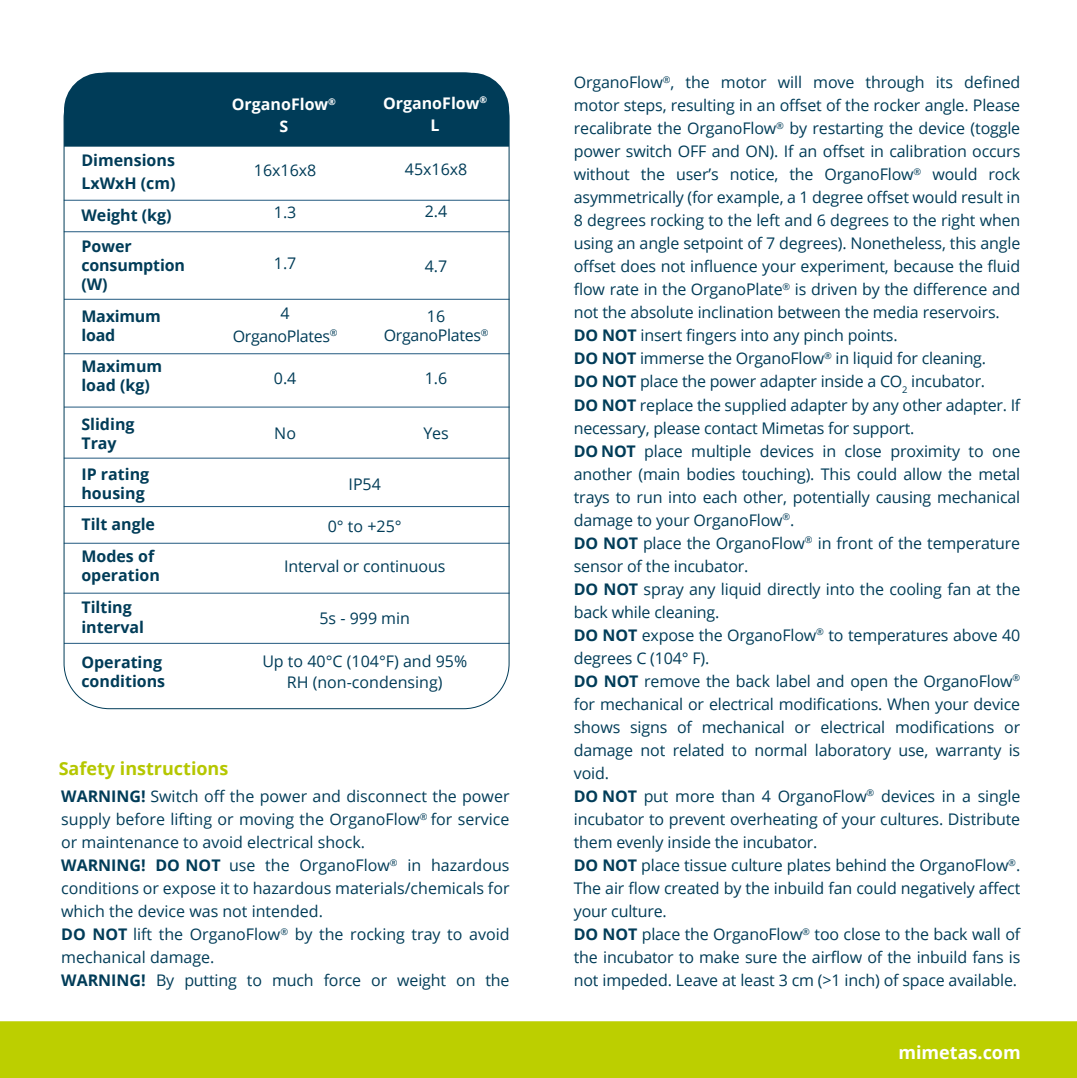
<style>
.page{position:relative;width:1077px;height:1078px;background:#fff}
.page>*{position:absolute;margin:0;border:0;box-sizing:border-box;transform-origin:0 0}
.t1{font:700 18px "Open Sans";color:#b5c700}
.t2{font:700 18px "Open Sans";color:#fff}
.t3{font:16px/23px "Open Sans";letter-spacing:-.01em;color:#003c58;text-align:center}
.t4{font:700 16px/19.2px "Open Sans";color:#003c58}
.t5{font:700 16px/22.2px "Open Sans";color:#fff;text-align:center}
.s1{font-weight:700}
</style>
<div class="page">
<hr style="left:64px;top:457px;width:446px;height:1px;background:#22597f">
<hr style="left:64px;top:506px;width:446px;height:1px;background:#22597f">
<hr style="left:64px;top:406px;width:446px;height:1px;background:#22597f">
<hr style="left:64px;top:643px;width:446px;height:1px;background:#22597f">
<hr style="left:64px;top:353px;width:446px;height:1px;background:#22597f">
<hr style="left:64px;top:592px;width:445px;height:1px;background:#22597f">
<hr style="left:64px;top:299px;width:446px;height:1px;background:#22597f">
<hr style="left:64px;top:542px;width:446px;height:1px;background:#22597f">
<hr style="left:64px;top:231px;width:446px;height:1px;background:#22597f">
<hr style="left:64px;top:200px;width:446px;height:1px;background:#22597f">
<div style="left:0;top:1021px;width:1077px;height:56px;background:#bccf00"></div>
<div style="left:64px;top:73px;width:445px;height:74px;background:#003c58"></div>
<div style="left:77px;top:95px;width:119px;height:44px;background:#003c58"></div>
<p class="t4" style="left:81px;top:148px;width:96px;line-height:23.2px">Dimensions<br>LxWxH (cm)</p>
<p class="t4" style="left:81px;top:199px;width:92px;line-height:31.2px">Weight (kg)<br>Power</p>
<p class="t4" style="left:81px;top:255px;width:105px">consumption (W)</p>
<p class="t4" style="left:81px;top:305px;width:81px">Maximum load</p>
<p class="t4" style="left:81px;top:356px;width:82px">Maximum load (kg)</p>
<p class="t4" style="left:81px;top:413px;width:55px">Sliding<br>Tray</p>
<p class="t4" style="left:81px;top:464px;width:69px">IP rating housing</p>
<p class="t4" style="left:81px;top:508px;width:75px;line-height:31.2px">Tilt angle<br>Modes of</p>
<p class="t4" style="left:81px;top:558px;width:80px;line-height:32px">operation<br>Tilting</p>
<p class="t4" style="left:81px;top:617px;width:64px">interval</p>
<p class="t4" style="left:81px;top:652px;width:85px">Operating conditions</p>
<p class="t5" style="left:232px;top:93px;width:106px">OrganoFlow<sup>®<br></sup>S</p>
<p class="t5" style="left:383px;top:91px;width:106px">OrganoFlow<sup>®<br></sup>L</p>
<p class="t3" style="left:254px;top:158px;width:64px">16x16x8</p>
<p class="t3" style="left:274px;top:201px;width:24px">1.3</p>
<p class="t3" style="left:274px;top:251px;width:24px">1.7</p>
<p class="t3" style="left:233px;top:302px;width:106px;line-height:22.4px">4<br>OrganoPlates<sup>®</sup></p>
<p class="t3" style="left:274px;top:366px;width:24px">0.4</p>
<p class="t3" style="left:405px;top:157px;width:64px">45x16x8</p>
<p class="t3" style="left:425px;top:199px;width:24px">2.4</p>
<p class="t3" style="left:425px;top:254px;width:24px">4.7</p>
<p class="t3" style="left:384px;top:306px;width:106px;line-height:19.2px">16<br>OrganoPlates<sup>®</sup></p>
<p class="t3" style="left:425px;top:366px;width:24px">1.6</p>
<p class="t3" style="left:274px;top:421px;width:23px">No</p>
<p class="t3" style="left:423px;top:421px;width:27px">Yes</p>
<p class="t3" style="left:349px;top:472px;width:34px">IP54</p>
<p class="t3" style="left:328px;top:514px;width:75px">0° to +25°</p>
<p class="t3" style="left:284px;top:553px;width:163px">Interval or continuous</p>
<p class="t3" style="left:319px;top:606px;width:92px">5s - 999 min</p>
<p class="t3" style="left:262px;top:649px;width:206px;line-height:21.2px">Up to 40°C (104°F) and 95%<br>RH (non-condensing)</p>
<p class="t1" style="left:59px;top:755px;width:171px">Safety instructions</p>
<p class="t3" style="left:61px;top:783px;width:450px;text-align:left"><span class="s1">WARNING!</span> Switch off the power and disconnect the power supply before lifting or moving the OrganoFlow<sup>®</sup> for service or maintenance to avoid electrical shock.<br><span class="s1">WARNING! DO NOT</span> use the OrganoFlow<sup>®</sup> in hazardous conditions or expose it to hazardous materials/chemicals for which the device was not intended.<br><span class="s1">DO NOT</span> lift the OrganoFlow<sup>®</sup> by the rocking tray to avoid mechanical damage.<br><span class="s1">WARNING!</span> By putting to much force or weight on the</p>
<p class="t3" style="left:574px;top:70px;width:448px;text-align:left">OrganoFlow<sup>®</sup>, the motor will move through its defined motor steps, resulting in an offset of the rocker angle. Please recalibrate the OrganoFlow<sup>®</sup> by restarting the device (toggle power switch OFF and ON). If an offset in calibration occurs without the user’s notice, the OrganoFlow<sup>®</sup> would rock asymmetrically (for example, a 1 degree offset would result in 8 degrees rocking to the left and 6 degrees to the right when using an angle setpoint of 7 degrees). Nonetheless, this angle offset does not influence your experiment, because the fluid flow rate in the OrganoPlate<sup>®</sup> is driven by the difference and not the absolute inclination between the media reservoirs.<br><span class="s1">DO NOT</span> insert fingers into any pinch points.<br><span class="s1">DO NOT</span> immerse the OrganoFlow<sup>®</sup> in liquid for cleaning.<br><span class="s1">DO NOT</span> place the power adapter inside a CO<sub>2</sub> incubator.<br><span class="s1">DO NOT</span> replace the supplied adapter by any other adapter. If necessary, please contact Mimetas for support.<br><span class="s1">DO NOT</span> place multiple devices in close proximity to one another (main bodies touching). This could allow the metal trays to run into each other, potentially causing mechanical damage to your OrganoFlow<sup>®</sup>.<br><span class="s1">DO NOT</span> place the OrganoFlow<sup>®</sup> in front of the temperature sensor of the incubator.<br><span class="s1">DO NOT</span> spray any liquid directly into the cooling fan at the back while cleaning.<br><span class="s1">DO NOT</span> expose the OrganoFlow<sup>®</sup> to temperatures above 40 degrees C (104° F).<br><span class="s1">DO NOT</span> remove the back label and open the OrganoFlow<sup>® </sup>for mechanical or electrical modifications. When your device shows signs of mechanical or electrical modifications or damage not related to normal laboratory use, warranty is void.<br><span class="s1">DO NOT</span> put more than 4 OrganoFlow<sup>®</sup> devices in a single incubator to prevent overheating of your cultures. Distribute them evenly inside the incubator.<br><span class="s1">DO NOT</span> place tissue culture plates behind the OrganoFlow<sup>®</sup>.<br>The air flow created by the inbuild fan could negatively affect your culture.<br><span class="s1">DO NOT</span> place the OrganoFlow<sup>®</sup> too close to the back wall of the incubator to make sure the airflow of the inbuild fans is not impeded. Leave at least 3 cm (&gt;1 inch) of space available.</p>
<p class="t2" style="left:898px;top:1039px;width:124px">mimetas.com</p>
</div>
